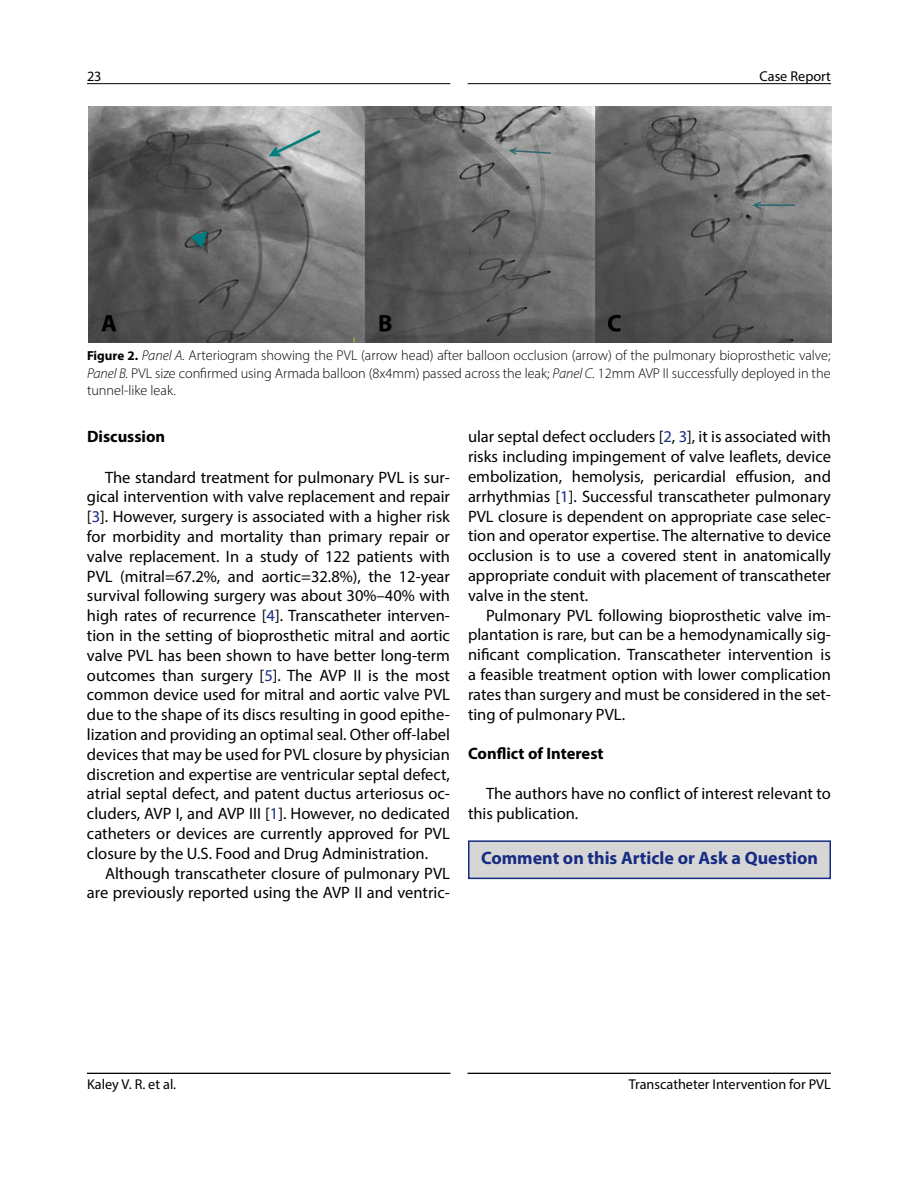
<style>
.page{position:relative;width:918px;height:1188px;background:#fff}
.page>*{position:absolute;margin:0;border:0;box-sizing:border-box;transform-origin:0 0}
.t1{font:700 18px "Myriad Pro";color:#162b82}
.t2{font:16.5px/19.8px "Myriad Pro";color:#000;text-align:justify}
.t3{font:700 16.5px "Myriad Pro";color:#000}
.t4{font:300 14.25px/17.1px "Myriad Pro";color:#000;text-align:justify}
.t5{font:14.25px "Myriad Pro";color:#000}
.s1{font-weight:700;font-size:13.2px}
.s2{font-style:italic}
.s3{color:#162b82}
</style>
<div class="page">
<hr style="left:87px;top:83px;width:363px;height:1px;background:#000">
<hr style="left:468px;top:83px;width:363px;height:1px;background:#000">
<hr style="left:87px;top:1073px;width:363px;height:1px;background:#000">
<hr style="left:468px;top:1073px;width:363px;height:1px;background:#000">
<div style="left:469px;top:841px;width:361px;height:37px;background:#d6d6d6"></div>
<div style="left:468px;top:840px;width:363px;height:39px;border:2px solid #162b82"></div>
<img style="left:88px;top:106px;width:743px;height:237px">
<p class="t5" style="left:87px;top:67px;width:16px">23</p>
<p class="t5" style="left:760px;top:67px;width:73px">Case Report</p>
<p class="t4" style="left:87px;top:347px;width:745px"><span class="s1">Figure 2.</span> <span class="s2">Panel A.</span> Arteriogram showing the PVL (arrow head) after balloon occlusion (arrow) of the pulmonary bioprosthetic valve; <span class="s2">Panel B.</span> PVL size confirmed using Armada balloon (8x4mm) passed across the leak; <span class="s2">Panel C.</span> 12mm AVP II successfully deployed in the tunnel-like leak.</p>
<p class="t3" style="left:87px;top:426px;width:80px">Discussion</p>
<p class="t2" style="left:87px;top:467px;width:365px;text-indent:18px">The standard treatment for pulmonary PVL is sur&shy;gical intervention with valve replacement and repair [<span class="s3">3</span>]. However, surgery is associated with a higher risk for morbidity and mortality than primary repair or valve replacement. In a study of 122 patients with PVL (mitral=67.2%, and aortic=32.8%), the 12-year survival following surgery was about 30%–40% with high rates of recurrence [<span class="s3">4</span>]. Transcatheter interven&shy;tion in the setting of bioprosthetic mitral and aortic valve PVL has been shown to have better long-term outcomes than surgery [<span class="s3">5</span>]. The AVP II is the most common device used for mitral and aortic valve PVL due to the shape of its discs resulting in good epithe&shy;lization and providing an optimal seal. Other off-label devices that may be used for PVL closure by physician discretion and expertise are ventricular septal defect, atrial septal defect, and patent ductus arteriosus oc&shy;cluders, AVP I, and AVP III [<span class="s3">1</span>]. However, no dedicated catheters or devices are currently approved for PVL closure by the U.S. Food and Drug Administration.</p>
<p class="t2" style="left:87px;top:863px;width:365px;text-align:right">Although transcatheter closure of pulmonary PVL are previously reported using the AVP II and ventric-</p>
<p class="t2" style="left:468px;top:427px;width:365px">ular septal defect occluders [<span class="s3">2</span>, <span class="s3">3</span>], it is associated with risks including impingement of valve leaflets, device embolization, hemolysis, pericardial effusion, and arrhythmias [<span class="s3">1</span>]. Successful transcatheter pulmonary PVL closure is dependent on appropriate case selec&shy;tion and operator expertise. The alternative to device occlusion is to use a covered stent in anatomically appropriate conduit with placement of transcatheter valve in the stent.</p>
<p class="t2" style="left:468px;top:605px;width:365px;text-indent:18px">Pulmonary PVL following bioprosthetic valve im&shy;plantation is rare, but can be a hemodynamically sig&shy;nificant complication. Transcatheter intervention is a feasible treatment option with lower complication rates than surgery and must be considered in the set&shy;ting of pulmonary PVL.</p>
<p class="t3" style="left:468px;top:743px;width:137px">Conflict of Interest</p>
<p class="t2" style="left:468px;top:783px;width:364px;text-indent:18px">The authors have no conflict of interest relevant to this publication.</p>
<p class="t1" style="left:481px;top:847px;width:338px">Comment on this Article or Ask a Question</p>
<p class="t5" style="left:87px;top:1075px;width:91px">Kaley V. R. et al.</p>
<p class="t5" style="left:629px;top:1075px;width:204px">Transcatheter Intervention for PVL</p>
</div>
